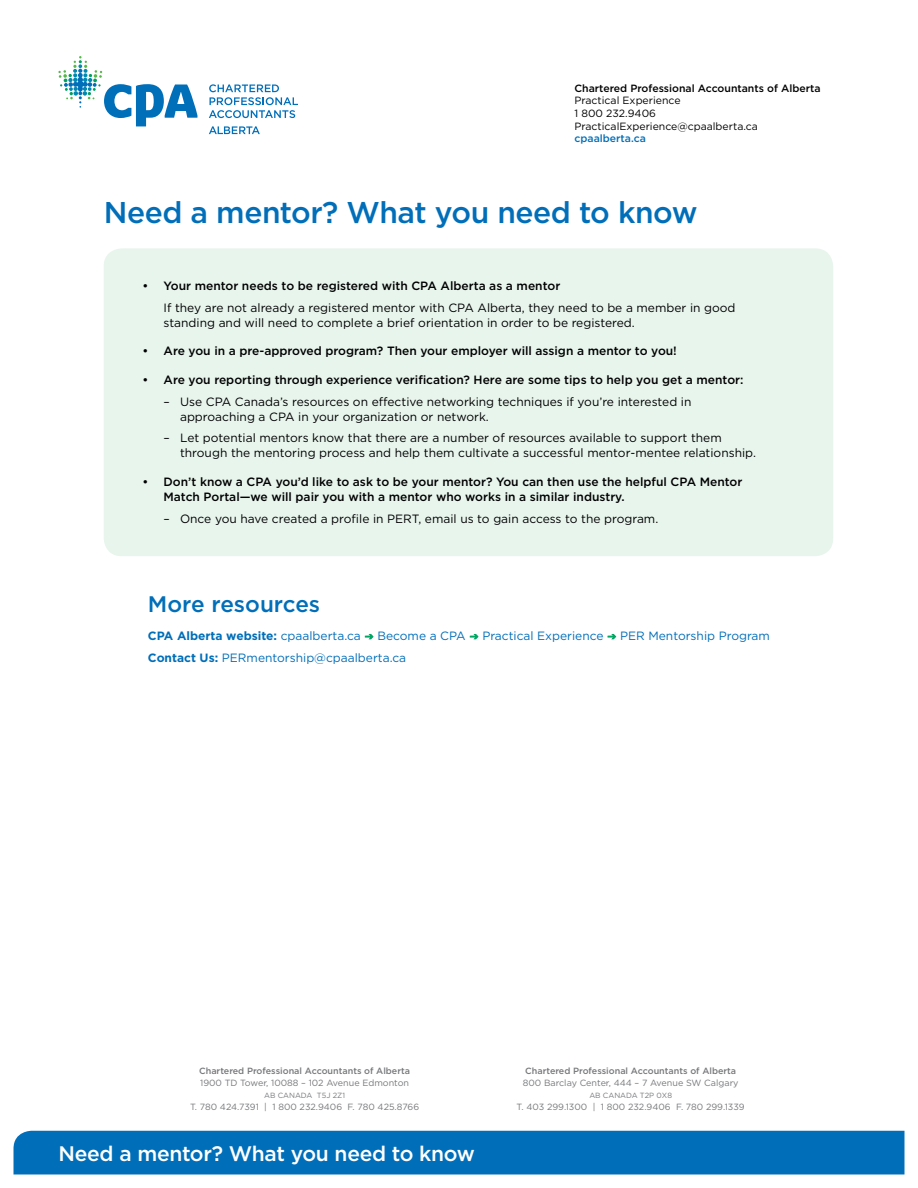
<style>
.page{position:relative;width:918px;height:1188px;background:#fff}
.page>*{position:absolute;margin:0;border:0;box-sizing:border-box;transform-origin:0 0}
.t1{font:500 30px "Gotham";letter-spacing:-.015em;color:#006eb9}
.t2{font:500 22.5px "Gotham";color:#006eb9}
.t3{font:500 21px "Gotham";letter-spacing:-.015em;color:#fff}
.t4{font:12px/15px "Gotham";color:#000}
.t5{font:500 12px/15px "Gotham";color:#000}
.t6{font:12px "Gotham";color:#006eb9}
.t7{font:700 12px "Gotham";color:#006eb9}
.t8{font:10.5px/12.6px "Gotham";color:#000}
.t9{font:500 10.5px "Gotham";color:#000}
.t10{font:500 10.5px "Gotham";color:#006eb9}
.t11{font:9px "Gotham";color:#77787b}
.t12{font:500 9px "Gotham";color:#77787b}
.t13{font:7.5px "Gotham";color:#77787b}
.s1{font-weight:400}
.s2{font-weight:700}
</style>
<div class="page">
<div style="left:14px;top:1131px;width:890px;height:43px;background:#006eb9"></div>
<svg style="left:209px;top:84px;width:89px;height:34px"></svg>
<svg style="left:58px;top:56px;width:139px;height:70px"></svg>
<svg style="left:209px;top:126px;width:51px;height:8px"></svg>
<div style="left:104px;top:248px;width:729px;height:308px;background:#e8f5ed;border-radius:18px"></div>
<svg style="left:365px;top:634px;width:9px;height:6px"></svg>
<svg style="left:470px;top:634px;width:9px;height:6px"></svg>
<svg style="left:607px;top:634px;width:10px;height:6px"></svg>
<p class="t9" style="left:575px;top:81px;width:248px">Chartered Professional Accountants of Alberta</p>
<p class="t8" style="left:575px;top:94px;width:185px">Practical Experience<br>1 800 232.9406<br>PracticalExperience@cpaalberta.ca</p>
<p class="t10" style="left:575px;top:132px;width:73px">cpaalberta.ca</p>
<h1 class="t1" style="left:104px;top:192px;width:595px">Need a mentor? What you need to know</h1>
<p class="t5" style="left:143px;top:278px;width:419px">• Your mentor needs to be registered with CPA Alberta as a mentor</p>
<p class="t4" style="left:164px;top:300px;width:574px">If they are not already a registered mentor with CPA Alberta, they need to be a member in good standing and will need to complete a brief orientation in order to be registered.</p>
<p class="t5" style="left:143px;top:343px;width:536px">• Are you in a pre-approved program? Then your employer will assign a mentor to you!</p>
<p class="t5" style="left:143px;top:372px;width:602px">• Are you reporting through experience verification? Here are some tips to help you get a mentor:</p>
<p class="t4" style="left:180px;top:394px;width:513px;text-indent:-16px">– Use CPA Canada’s resources on effective networking techniques if you’re interested in approaching a CPA in your organization or network.</p>
<p class="t4" style="left:180px;top:430px;width:578px;text-indent:-16px">– Let potential mentors know that there are a number of resources available to support them through the mentoring process and help them cultivate a successful mentor-mentee relationship.</p>
<p class="t5" style="left:164px;top:474px;width:580px;text-indent:-21px">• Don’t know a CPA you’d like to ask to be your mentor? You can then use the helpful CPA Mentor<br>Match Portal—we will pair you with a mentor who works in a similar industry.</p>
<p class="t4" style="left:164px;top:511px;width:496px">– Once you have created a profile in PERT, email us to gain access to the program.</p>
<h2 class="t2" style="left:148px;top:589px;width:174px">More resources</h2>
<p class="t7" style="left:148px;top:628px;width:214px">CPA Alberta website: <span class="s1">cpaalberta.ca</span></p>
<p class="t6" style="left:377px;top:629px;width:90px">Become a CPA</p>
<p class="t6" style="left:482px;top:629px;width:123px">Practical Experience</p>
<p class="t6" style="left:620px;top:629px;width:151px">PER Mentorship Program</p>
<p class="t6" style="left:148px;top:650px;width:260px"><span class="s2">Contact Us:</span> PERmentorship@cpaalberta.ca</p>
<p class="t12" style="left:199px;top:1065px;width:213px">Chartered Professional Accountants of Alberta</p>
<p class="t11" style="left:200px;top:1077px;width:210px">1900 TD Tower, 10088 – 102 Avenue Edmonton</p>
<p class="t13" style="left:264px;top:1091px;width:83px">AB CANADA T5J 2Z1</p>
<p class="t11" style="left:190px;top:1101px;width:231px">T. 780 424.7391 | 1 800 232.9406 F. 780 425.8766</p>
<h3 class="t3" style="left:58px;top:1140px;width:418px">Need a mentor? What you need to know</h3>
<p class="t12" style="left:525px;top:1065px;width:213px">Chartered Professional Accountants of Alberta</p>
<p class="t11" style="left:523px;top:1077px;width:217px">800 Barclay Center, 444 – 7 Avenue SW Calgary</p>
<p class="t13" style="left:589px;top:1091px;width:84px">AB CANADA T2P 0X8</p>
<p class="t11" style="left:517px;top:1101px;width:230px">T. 403 299.1300 | 1 800 232.9406 F. 780 299.1339</p>
</div>
